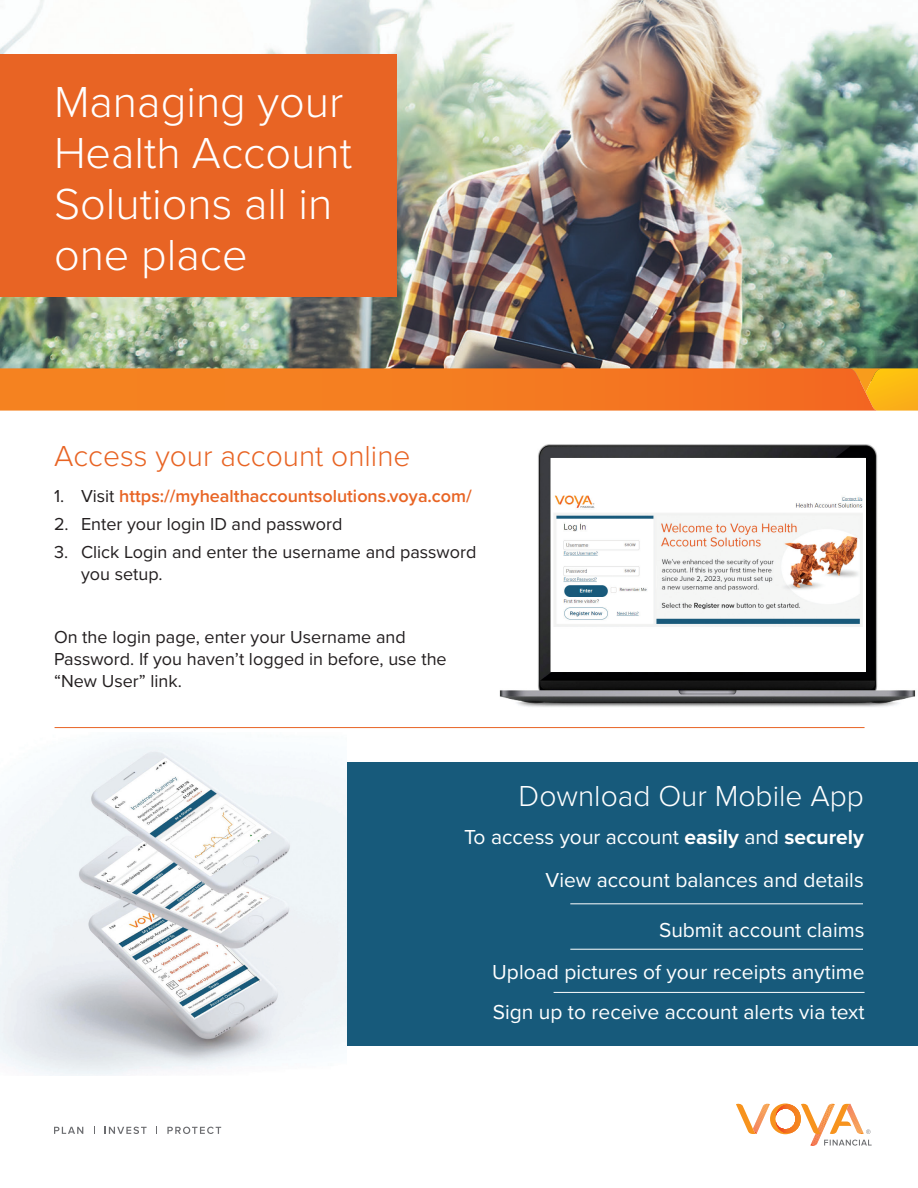
<style>
.page{position:relative;width:918px;height:1188px;background:#fff}
.page>*{position:absolute;margin:0;border:0;box-sizing:border-box;transform-origin:0 0}
.t1{font:300 45px/51px "Proxima Nova";color:#fff}
.Heading{font:300 30px "Proxima Nova";color:#e86424}
.Heading-2{font:300 30px "Proxima Nova";color:#fff}
.Paragraph{font:21px "Proxima Nova";color:#fff}
.Paragraph-2{font:18px/21.6px "Proxima Nova";color:#231f20}
.t2{font:600 18px "Proxima Nova";color:#e86424}
.s1{font-weight:400;color:#231f20}
.s2{font-weight:700}
</style>
<div class="page">
<svg style="left:736px;top:1103px;width:136px;height:43px"></svg>
<svg style="left:54px;top:1127px;width:29px;height:7px"></svg>
<svg style="left:105px;top:1127px;width:42px;height:7px"></svg>
<svg style="left:167px;top:1127px;width:54px;height:7px"></svg>
<div style="left:345px;top:762px;width:573px;height:284px;background:#175a7b"></div>
<hr style="left:570px;top:903px;width:293px;height:1px;background:#fff">
<hr style="left:570px;top:949px;width:293px;height:1px;background:#fff">
<hr style="left:554px;top:992px;width:311px;height:1px;background:#fff">
<img style="left:0;top:0;width:918px;height:368px">
<img style="left:0;top:739px;width:347px;height:337px">
<svg style="left:0;top:368px;width:918px;height:43px;background:#f37e23"></svg>
<img style="left:499px;top:444px;width:417px;height:263px">
<hr style="left:55px;top:727px;width:810px;height:1px;background:#e86424">
<div style="left:0;top:54px;width:396px;height:243px;background:#e86424"></div>
<div style="left:551px;top:458px;width:314px;height:213px;background:#fff"></div>
<img style="left:554px;top:495px;width:309px;height:132px">
<p class="t1" style="left:54px;top:74px;width:300px">Managing your<br>Health Account<br>Solutions all in one place</p>
<p class="Heading" style="left:54px;top:434px;width:358px">Access your account online</p>
<p class="t2" style="left:54px;top:482px;width:419px"><span class="s1">1. Visit</span> https://myhealthaccountsolutions.voya.com/</p>
<p class="Paragraph-2" style="left:54px;top:512px;width:290px">2. Enter your login ID and password</p>
<p class="Paragraph-2" style="left:81px;top:541px;width:397px;text-indent:-27px">3. Click Login and enter the username and password you setup.</p>
<p class="Paragraph-2" style="left:54px;top:626px;width:394px">On the login page, enter your Username and<br>Password. If you haven’t logged in before, use the “New User” link.</p>
<p class="Heading-2" style="left:519px;top:773px;width:347px">Download Our Mobile App</p>
<p class="Paragraph" style="left:464px;top:822px;width:401px">To access your account <span class="s2">easily</span> and <span class="s2">securely</span></p>
<p class="Paragraph" style="left:546px;top:865px;width:320px">View account balances and details</p>
<p class="Paragraph" style="left:659px;top:914px;width:207px">Submit account claims</p>
<p class="Paragraph" style="left:492px;top:956px;width:374px">Upload pictures of your receipts anytime</p>
<p class="Paragraph" style="left:493px;top:996px;width:373px">Sign up to receive account alerts via text</p>
</div>
